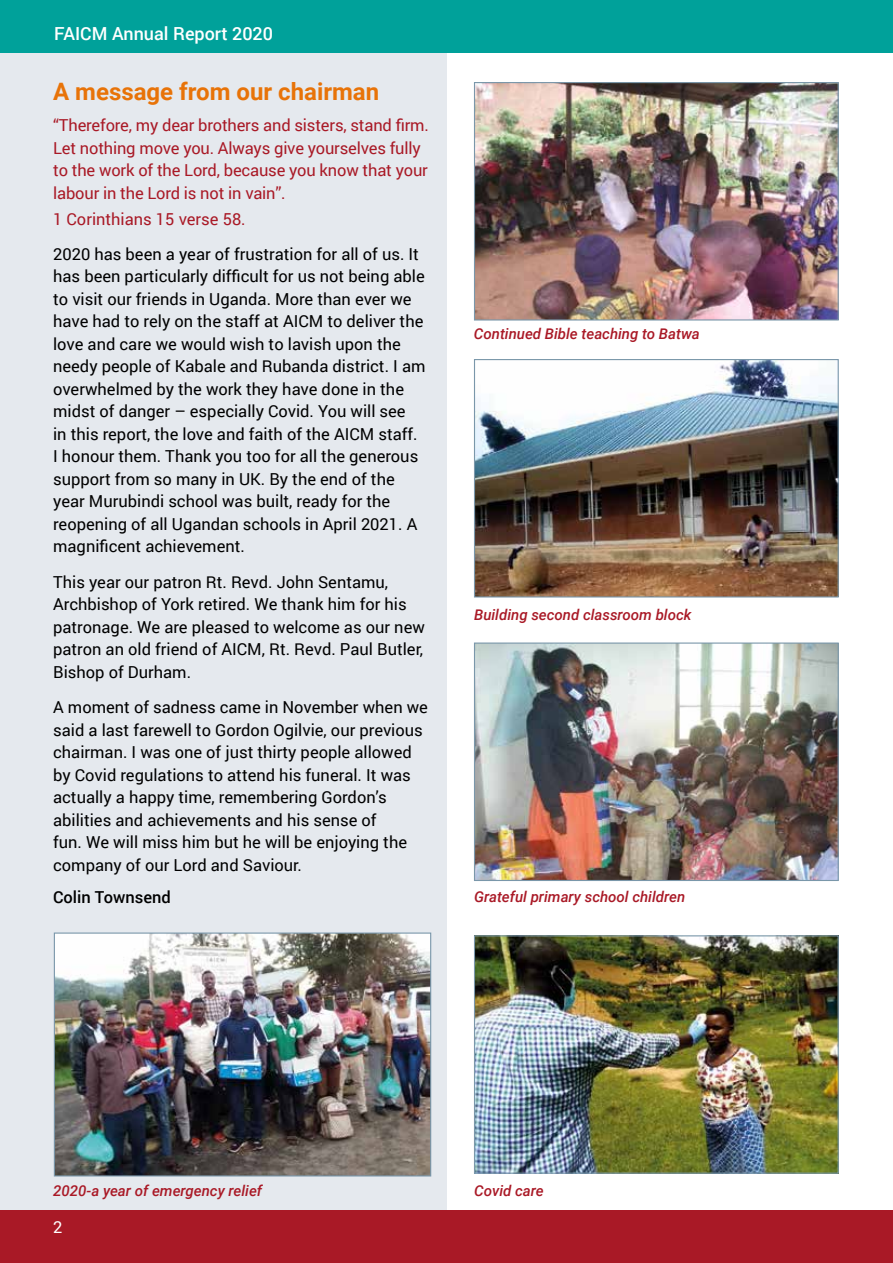
<style>
.page{position:relative;width:893px;height:1263px;background:#fff}
.page>*{position:absolute;margin:0;border:0;box-sizing:border-box;transform-origin:0 0}
.t1{font:700 24px "Roboto";color:#e87308}
.t2{font:500 18px "Roboto";color:#fff}
.t3{font:16.5px/22.5px "Roboto";color:#000}
.t4{font:16.5px/22.5px "Roboto";letter-spacing:-.01em;color:#a91926}
.t5{font:500 16.5px "Roboto";color:#000}
.t6{font:16.5px "Roboto";color:#fff}
.t7{font:italic 500 15px "Roboto";color:#a91926}
</style>
<div class="page">
<div style="left:0;top:1210px;width:893px;height:53px;background:#a91926"></div>
<div style="left:0;top:0;width:893px;height:53px;background:#00a19a"></div>
<div style="left:0;top:53px;width:446px;height:1157px;background:#e5e9ee"></div>
<img style="left:476px;top:84px;width:361px;height:235px">
<div style="left:474px;top:82px;width:365px;height:239px;border:1px solid #7a97aa"></div>
<img style="left:476px;top:361px;width:361px;height:234px">
<div style="left:474px;top:359px;width:365px;height:238px;border:1px solid #7a97aa"></div>
<img style="left:476px;top:644px;width:361px;height:235px">
<div style="left:474px;top:642px;width:365px;height:239px;border:1px solid #7a97aa"></div>
<img style="left:476px;top:937px;width:361px;height:235px">
<div style="left:474px;top:935px;width:365px;height:239px;border:1px solid #7a97aa"></div>
<img style="left:56px;top:934px;width:373px;height:240px">
<div style="left:54px;top:932px;width:377px;height:244px;border:1px solid #7a97aa"></div>
<p class="t2" style="left:54px;top:21px;width:220px">FAICM Annual Report 2020</p>
<h1 class="t1" style="left:53px;top:75px;width:328px">A message from our chairman</h1>
<p class="t4" style="left:53px;top:113px;width:377px">“Therefore, my dear brothers and sisters, stand firm.<br>Let nothing move you. Always give yourselves fully to the work of the Lord, because you know that your labour in the Lord is not in vain”.</p>
<p class="t4" style="left:53px;top:207px;width:194px">1 Corinthians 15 verse 58.</p>
<p class="t3" style="left:53px;top:242px;width:374px">2020 has been a year of frustration for all of us. It has been particularly difficult for us not being able to visit our friends in Uganda. More than ever we have had to rely on the staff at AICM to deliver the love and care we would wish to lavish upon the needy people of Kabale and Rubanda district. I am overwhelmed by the work they have done in the midst of danger – especially Covid. You will see<br>in this report, the love and faith of the AICM staff.<br>I honour them. Thank you too for all the generous support from so many in UK. By the end of the year Murubindi school was built, ready for the reopening of all Ugandan schools in April 2021. A magnificent achievement.</p>
<p class="t3" style="left:53px;top:570px;width:373px">This year our patron Rt. Revd. John Sentamu, Archbishop of York retired. We thank him for his patronage. We are pleased to welcome as our new patron an old friend of AICM, Rt. Revd. Paul Butler, Bishop of Durham.</p>
<p class="t3" style="left:53px;top:695px;width:376px">A moment of sadness came in November when we said a last farewell to Gordon Ogilvie, our previous chairman. I was one of just thirty people allowed by Covid regulations to attend his funeral. It was actually a happy time, remembering Gordon’s abilities and achievements and his sense of<br>fun. We will miss him but he will be enjoying the company of our Lord and Saviour.</p>
<p class="t5" style="left:53px;top:886px;width:119px">Colin Townsend</p>
<p class="t7" style="left:474px;top:324px;width:227px">Continued Bible teaching to Batwa</p>
<p class="t7" style="left:474px;top:604px;width:219px">Building second classroom block</p>
<p class="t7" style="left:474px;top:886px;width:213px">Grateful primary school children</p>
<p class="t7" style="left:53px;top:1180px;width:210px">2020-a year of emergency relief</p>
<p class="t7" style="left:474px;top:1180px;width:71px">Covid care</p>
<p class="t6" style="left:53px;top:1216px;width:11px">2</p>
</div>
